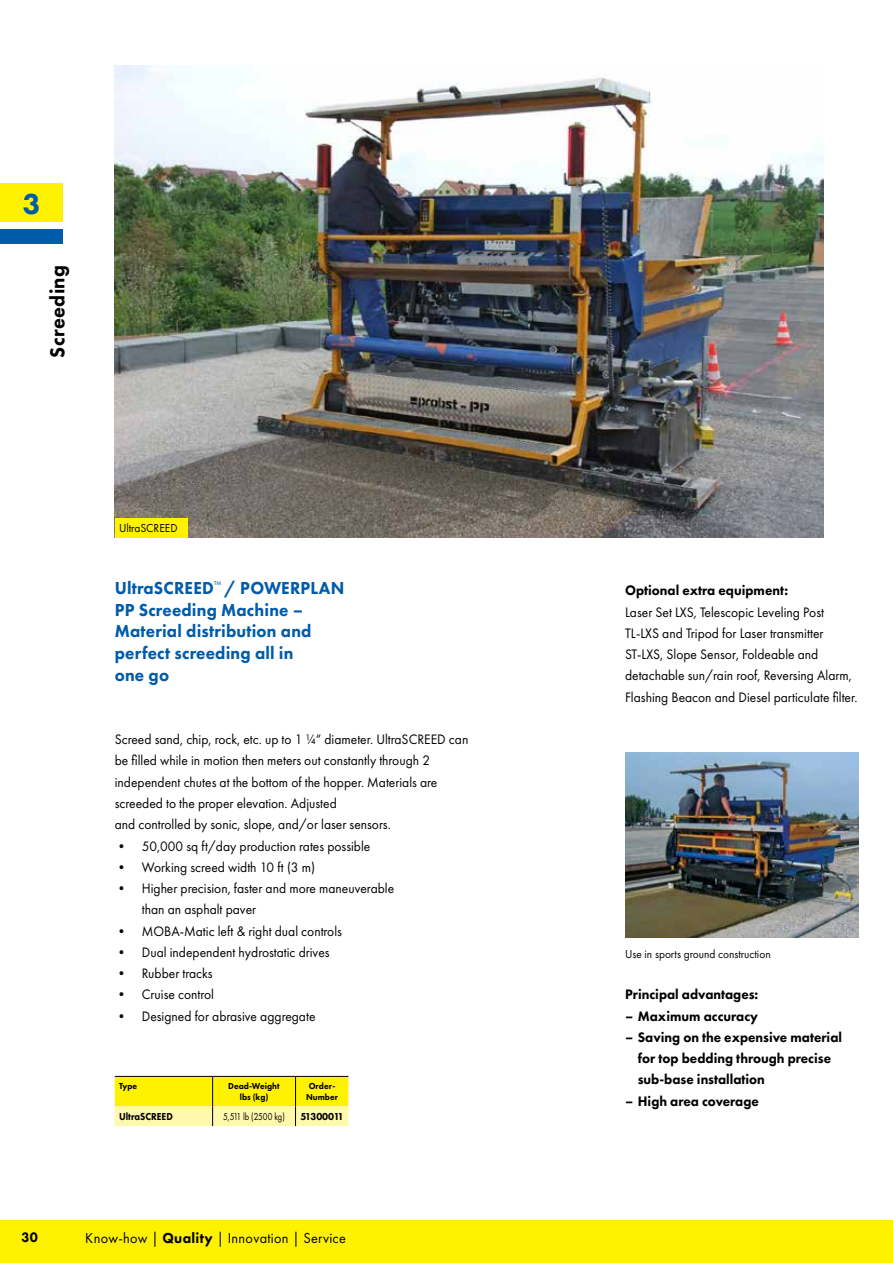
<style>
.page{position:relative;width:893px;height:1263px;background:#fff}
.page>*{position:absolute;margin:0;border:0;box-sizing:border-box;transform-origin:0 0}
.t1{font:800 30px "Futura PT";color:#005baa}
.t2{font:800 21px "Futura PT";letter-spacing:.02em;color:#000;scale:.95 1}
.t3{font:800 18px/21.6px "Futura PT";letter-spacing:.01em;color:#005baa;scale:.95 1}
.t4{font:15px "Futura PT";letter-spacing:.02em;color:#000;scale:.95 1}
.t5{font:14.25px/21.3px "Futura PT";color:#000;scale:.95 1}
.t6{font:800 14.25px/21.3px "Futura PT";color:#000;scale:.95 1}
.t7{font:12px "Futura PT";color:#000;scale:.95 1}
.t8{font:10.5px "Futura PT";color:#000;scale:.8 1}
.t9{font:800 10.5px "Futura PT";color:#000;scale:.9 1}
.t10{font:800 10.5px "Futura PT";letter-spacing:-.06em;color:#000;scale:.95 1}
.t11{font:800 9px/10.8px "Futura PT";color:#000;text-align:center;scale:.95 1}
.s1{font-weight:800}
</style>
<div class="page">
<div style="left:0;top:1220px;width:893px;height:43px;background:#fff200"></div>
<div style="left:0;top:183px;width:62px;height:39px;background:#fff200"></div>
<div style="left:0;top:229px;width:62px;height:15px;background:#005baa"></div>
<svg style="left:115px;top:1076px;width:233px;height:50px;background:#f8ee44"></svg>
<img style="left:115px;top:65px;width:709px;height:473px">
<img style="left:625px;top:753px;width:234px;height:185px">
<div style="left:115px;top:519px;width:73px;height:19px;background:#fff200"></div>
<h1 class="t1" style="left:23px;top:185px;width:19px">3</h1>
<h2 class="t2" style="left:44px;top:358px;width:99px;rotate:-90deg">Screeding</h2>
<p class="t7" style="left:119px;top:521px;width:63px">UltraSCREED</p>
<p class="t3" style="left:115px;top:577px;width:243px">UltraSCREED<sup>™</sup> / POWERPLAN<br>PP Screeding Machine –<br>Material distribution and perfect screeding all in<br>one go</p>
<p class="t6" style="left:625px;top:580px;width:173px">Optional extra equipment:</p>
<p class="t5" style="left:625px;top:601px;width:246px">Laser Set LXS, Telescopic Leveling Post TL-LXS and Tripod for Laser transmitter ST-LXS, Slope Sensor, Foldeable and detachable sun/rain roof, Reversing Alarm, Flashing Beacon and Diesel particulate filter.</p>
<p class="t5" style="left:115px;top:729px;width:374px">Screed sand, chip, rock, etc. up to 1 ¼“ diameter. UltraSCREED can be filled while in motion then meters out constantly through 2 independent chutes at the bottom of the hopper. Materials are screeded to the proper elevation. Adjusted<br>and controlled by sonic, slope, and/or laser sensors.</p>
<p class="t5" style="left:115px;top:835px;width:270px">• 50,000 sq ft/day production rates possible</p>
<p class="t5" style="left:115px;top:856px;width:212px">• Working screed width 10 ft (3 m)</p>
<p class="t5" style="left:142px;top:877px;width:267px;text-indent:-27px">• Higher precision, faster and more maneuverable than an asphalt paver</p>
<p class="t5" style="left:115px;top:920px;width:241px">• MOBA-Matic left &amp; right dual controls</p>
<p class="t5" style="left:115px;top:941px;width:228px">• Dual independent hydrostatic drives</p>
<p class="t5" style="left:115px;top:962px;width:105px">• Rubber tracks</p>
<p class="t5" style="left:115px;top:984px;width:106px">• Cruise control</p>
<p class="t5" style="left:115px;top:1005px;width:213px">• Designed for abrasive aggregate</p>
<p class="t11" style="left:119px;top:1081px;width:21px">Type</p>
<p class="t11" style="left:228px;top:1081px;width:56px">Dead-Weight lbs (kg)</p>
<p class="t11" style="left:306px;top:1081px;width:35px;text-align:left">Order-<br>Number</p>
<p class="t9" style="left:119px;top:1110px;width:61px">UltraSCREED</p>
<p class="t8" style="left:223px;top:1110px;width:78px">5,511 lb (2500 kg)</p>
<p class="t10" style="left:300px;top:1110px;width:47px">51300011</p>
<p class="t7" style="left:625px;top:946px;width:155px">Use in sports ground construction</p>
<p class="t6" style="left:625px;top:984px;width:142px">Principal advantages:</p>
<p class="t6" style="left:625px;top:1005px;width:141px">– Maximum accuracy</p>
<p class="t6" style="left:638px;top:1026px;width:217px;text-indent:-13px">– Saving on the expensive material for top bedding through precise sub-base installation</p>
<p class="t6" style="left:625px;top:1090px;width:142px">– High area coverage</p>
<p class="t6" style="left:22px;top:1226px;width:19px">30</p>
<p class="t4" style="left:85px;top:1229px;width:276px">Know-how | <span class="s1">Quality</span> | Innovation | Service</p>
</div>
